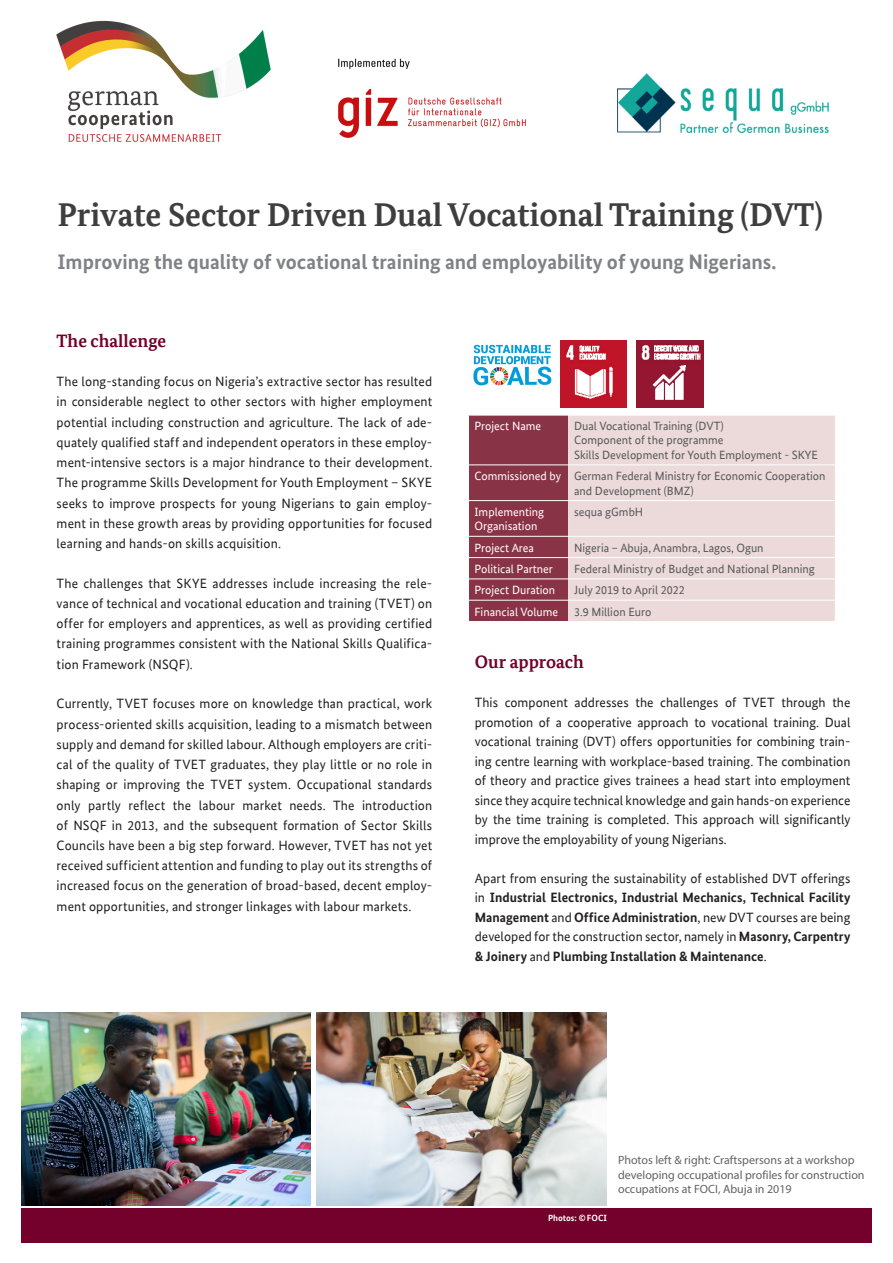
<style>
.page{position:relative;width:893px;height:1263px;background:#fff}
.page>*{position:absolute;margin:0;border:0;box-sizing:border-box;transform-origin:0 0}
.Headline{font:700 33px "Bundes Serif";color:#3e3e3f}
.Subheadline{font:700 21px "Bundes Sans";color:#808285}
.Headline_level_1{font:700 18px "Bundes Serif";color:#73012b}
.Paragraph{font:13.5px/20.2px "Bundes Sans";letter-spacing:.01em;color:#231f20;text-align:justify}
.Paragraph-2{font:700 13.5px/19.5px "Bundes Sans";color:#231f20;text-align:justify}
.Project_information{font:12px/14.4px "Bundes Sans";color:#57585a}
.Chart_photo_descript{font:12px/14.4px "Myriad Pro";color:#636366}
.Project_information-2{font:12px/14.4px "Bundes Sans";color:#fff}
.Photo_credits{font:700 9px "Bundes Sans";color:#fff}
.s1{font-weight:400}
</style>
<div class="page">
<div style="left:21px;top:1208px;width:851px;height:34px;background:#73012b"></div>
<div style="left:568px;top:416px;width:267px;height:205px;background:#ecdada"></div>
<div style="left:468px;top:415px;width:100px;height:206px;background:#893347"></div>
<hr style="left:469px;top:464px;width:99px;height:1px;background:#fff">
<hr style="left:568px;top:464px;width:267px;height:1px;background:#fff">
<hr style="left:469px;top:500px;width:99px;height:1px;background:#fff">
<hr style="left:568px;top:500px;width:267px;height:1px;background:#fff">
<hr style="left:469px;top:536px;width:99px;height:1px;background:#fff">
<hr style="left:568px;top:536px;width:267px;height:1px;background:#fff">
<hr style="left:469px;top:578px;width:99px;height:1px;background:#fff">
<hr style="left:568px;top:578px;width:267px;height:1px;background:#fff">
<hr style="left:469px;top:600px;width:99px;height:1px;background:#fff">
<hr style="left:568px;top:600px;width:267px;height:1px;background:#fff">
<hr style="left:469px;top:557px;width:99px;height:1px;background:#fff">
<hr style="left:568px;top:557px;width:267px;height:1px;background:#fff">
<img style="left:21px;top:1012px;width:290px;height:193px">
<img style="left:317px;top:1012px;width:289px;height:193px">
<img style="left:56px;top:20px;width:215px;height:122px">
<img style="left:338px;top:58px;width:188px;height:80px">
<img style="left:560px;top:341px;width:67px;height:66px">
<img style="left:637px;top:341px;width:66px;height:66px">
<img style="left:473px;top:344px;width:79px;height:42px">
<img style="left:618px;top:74px;width:210px;height:58px">
<p class="Headline" style="left:57px;top:195px;width:767px">Private Sector Driven Dual Vocational Training (DVT)</p>
<p class="Subheadline" style="left:57px;top:249px;width:720px">Improving the quality of vocational training and employability of young Nigerians.</p>
<p class="Headline_level_1" style="left:57px;top:330px;width:111px">The challenge</p>
<p class="Paragraph" style="left:57px;top:371px;width:377px">The long-standing focus on Nigeria’s extractive sector has resulted in considerable neglect to other sectors with higher employment potential including construction and agriculture. The lack of ade&shy;quately qualified staff and independent operators in these employ&shy;ment-intensive sectors is a major hindrance to their development.<br>The programme Skills Development for Youth Employment – SKYE seeks to improve prospects for young Nigerians to gain employ&shy;ment in these growth areas by providing opportunities for focused learning and hands-on skills acquisition.</p>
<p class="Paragraph" style="left:57px;top:573px;width:377px">The challenges that SKYE addresses include increasing the rele&shy;vance of technical and vocational education and training (TVET) on offer for employers and apprentices, as well as providing certified training programmes consistent with the National Skills Qualifica&shy;tion Framework (NSQF).</p>
<p class="Paragraph" style="left:57px;top:694px;width:377px">Currently, TVET focuses more on knowledge than practical, work process-oriented skills acquisition, leading to a mismatch between supply and demand for skilled labour. Although employers are criti&shy;cal of the quality of TVET graduates, they play little or no role in shaping or improving the TVET system. Occupational standards only partly reflect the labour market needs. The introduction of NSQF in 2013, and the subsequent formation of Sector Skills Councils have been a big step forward. However, TVET has not yet received sufficient attention and funding to play out its strengths of increased focus on the generation of broad-based, decent employ&shy;ment opportunities, and stronger linkages with labour markets.</p>
<p class="Project_information-2" style="left:474px;top:419px;width:68px">Project Name</p>
<p class="Project_information" style="left:574px;top:419px;width:151px">Dual Vocational Training (DVT)</p>
<p class="Project_information" style="left:574px;top:433px;width:151px">Component of the programme</p>
<p class="Project_information" style="left:574px;top:448px;width:245px">Skills Development for Youth Employment - SKYE</p>
<p class="Project_information-2" style="left:474px;top:469px;width:88px">Commissioned by</p>
<p class="Project_information" style="left:574px;top:469px;width:253px">German Federal Ministry for Economic Cooperation and Development (BMZ)</p>
<p class="Project_information-2" style="left:474px;top:505px;width:71px">Implementing<br>Organisation</p>
<p class="Project_information" style="left:574px;top:505px;width:71px">sequa gGmbH</p>
<p class="Project_information-2" style="left:474px;top:540px;width:61px">Project Area</p>
<p class="Project_information" style="left:574px;top:540px;width:191px">Nigeria – Abuja, Anambra, Lagos, Ogun</p>
<p class="Project_information-2" style="left:474px;top:562px;width:80px">Political Partner</p>
<p class="Project_information" style="left:574px;top:562px;width:242px">Federal Ministry of Budget and National Planning</p>
<p class="Project_information-2" style="left:474px;top:583px;width:82px">Project Duration</p>
<p class="Project_information" style="left:574px;top:583px;width:112px">July 2019 to April 2022</p>
<p class="Project_information-2" style="left:474px;top:604px;width:85px">Financial Volume</p>
<p class="Project_information" style="left:574px;top:604px;width:79px">3.9 Million Euro</p>
<p class="Headline_level_1" style="left:475px;top:652px;width:110px">Our approach</p>
<p class="Paragraph" style="left:475px;top:693px;width:377px;line-height:19.5px">This component addresses the challenges of TVET through the promotion of a cooperative approach to vocational training. Dual vocational training (DVT) offers opportunities for combining train&shy;ing centre learning with workplace-based training. The combination of theory and practice gives trainees a head start into employment since they acquire technical knowledge and gain hands-on experience by the time training is completed. This approach will significantly improve the employability of young Nigerians.</p>
<p class="Paragraph-2" style="left:475px;top:868px;width:377px"><span class="s1">Apart from ensuring the sustainability of established DVT offerings in</span> Industrial Electronics, Industrial Mechanics, Technical Facility Management <span class="s1">and</span> Office Administration<span class="s1">, new DVT courses are being developed for the construction sector, namely in</span> Masonry, Carpentry &amp; Joinery <span class="s1">and</span> Plumbing Installation &amp; Maintenance<span class="s1">.</span></p>
<p class="Photo_credits" style="left:548px;top:1213px;width:61px">Photos: ©FOCI</p>
<p class="Chart_photo_descript" style="left:618px;top:1153px;width:248px">Photos left &amp; right: Craftspersons at a workshop developing occupational profiles for construction occupations at FOCI, Abuja in 2019</p>
</div>
